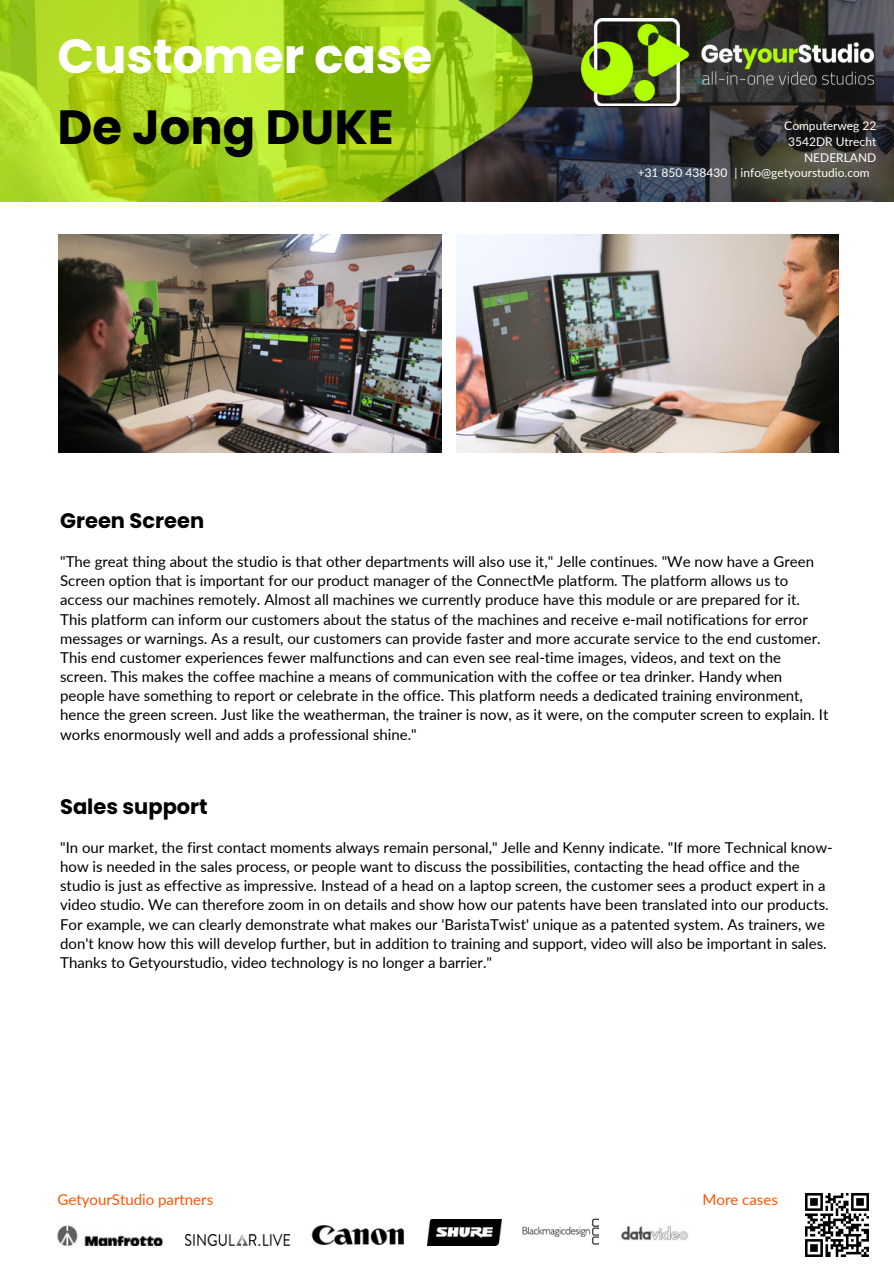
<style>
.page{position:relative;width:894px;height:1264px;background:#fff}
.page>*{position:absolute;margin:0;border:0;box-sizing:border-box;transform-origin:0 0}
.t1{font:700 48px "Poppins";color:#fff}
.t2{font:700 48px "Poppins";color:#000}
.t3{font:700 21px "Poppins";color:#000}
.t4{font:15px/19.2px "Lato";color:#000}
.t5{font:15px "Lato";color:#ff5501}
.t6{font:12px "Lato";color:#fff}
</style>
<div class="page">
<img style="left:456px;top:234px;width:382px;height:219px">
<img style="left:59px;top:234px;width:382px;height:219px">
<img style="left:0;top:0;width:893px;height:201px">
<img style="left:581px;top:18px;width:291px;height:88px">
<img style="left:428px;top:1219px;width:73px;height:26px">
<img style="left:621px;top:1226px;width:67px;height:14px">
<img style="left:57px;top:1225px;width:107px;height:20px">
<img style="left:311px;top:1225px;width:94px;height:20px">
<img style="left:186px;top:1234px;width:103px;height:10px">
<img style="left:522px;top:1218px;width:76px;height:26px">
<img style="left:805px;top:1193px;width:64px;height:64px">
<h1 class="t1" style="left:57px;top:23px;width:376px">Customer case</h1>
<h1 class="t2" style="left:57px;top:94px;width:338px">De Jong DUKE</h1>
<h2 class="t3" style="left:60px;top:506px;width:145px">Green Screen</h2>
<p class="t6" style="left:784px;top:118px;width:93px">Computerweg 22</p>
<p class="t6" style="left:788px;top:134px;width:89px">3542DR Utrecht</p>
<p class="t6" style="left:804px;top:150px;width:74px">NEDERLAND</p>
<p class="t6" style="left:637px;top:165px;width:233px">+31 850 438430 | info@getyourstudio.com</p>
<p class="t4" style="left:60px;top:551px;width:769px">"The great thing about the studio is that other departments will also use it," Jelle continues. "We now have a Green Screen option that is important for our product manager of the ConnectMe platform. The platform allows us to access our machines remotely. Almost all machines we currently produce have this module or are prepared for it.<br>This platform can inform our customers about the status of the machines and receive e-mail notifications for error messages or warnings. As a result, our customers can provide faster and more accurate service to the end customer.<br>This end customer experiences fewer malfunctions and can even see real-time images, videos, and text on the screen. This makes the coffee machine a means of communication with the coffee or tea drinker. Handy when people have something to report or celebrate in the office. This platform needs a dedicated training environment, hence the green screen. Just like the weatherman, the trainer is now, as it were, on the computer screen to explain. It works enormously well and adds a professional shine."</p>
<h2 class="t3" style="left:60px;top:791px;width:149px">Sales support</h2>
<p class="t4" style="left:60px;top:837px;width:773px">"In our market, the first contact moments always remain personal," Jelle and Kenny indicate. "If more Technical know&shy;how is needed in the sales process, or people want to discuss the possibilities, contacting the head office and the studio is just as effective as impressive. Instead of a head on a laptop screen, the customer sees a product expert in a video studio. We can therefore zoom in on details and show how our patents have been translated into our products.<br>For example, we can clearly demonstrate what makes our 'BaristaTwist' unique as a patented system. As trainers, we don't know how this will develop further, but in addition to training and support, video will also be important in sales.<br>Thanks to Getyourstudio, video technology is no longer a barrier."</p>
<p class="t5" style="left:57px;top:1190px;width:157px">GetyourStudio partners</p>
<p class="t5" style="left:702px;top:1190px;width:77px">More cases</p>
</div>
